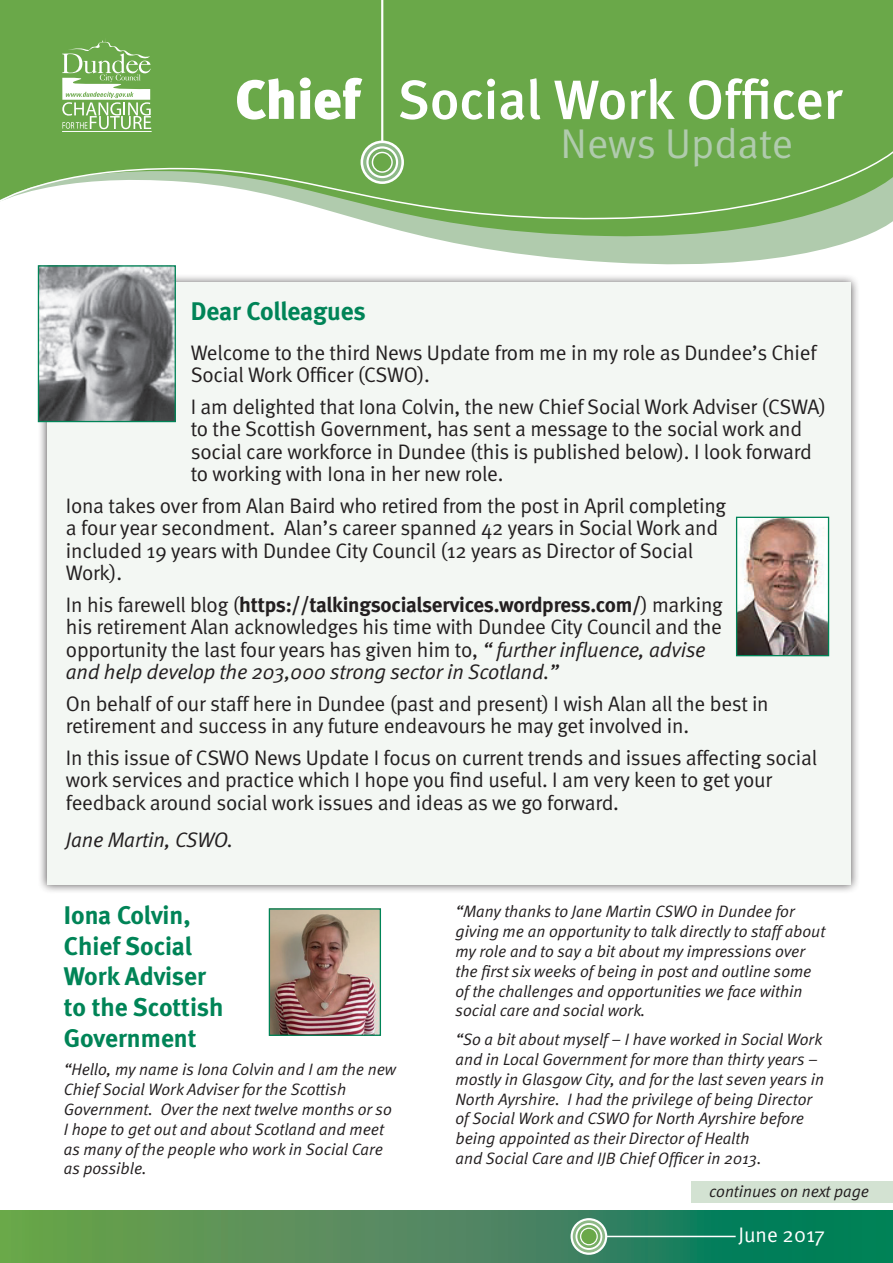
<style>
.page{position:relative;width:893px;height:1263px;background:#fff}
.page>*{position:absolute;margin:0;border:0;box-sizing:border-box;transform-origin:0 0}
.t1{font:500 55.2px "Meta Plus";color:#fff}
.t2{font:41.55px "Meta Normal";color:#b0cbad}
.t3{font:700 25.5px/30.6px "Meta";color:#008457}
.t4{font:21px/22.5px "Meta Normal";letter-spacing:-.01em;color:#231f20}
.t5{font:700 21px "Meta";letter-spacing:-.015em;color:#231f20}
.t6{font:italic 21px "Meta Normal";letter-spacing:-.01em;color:#231f20}
.t7{font:21px "Meta Normal";color:#fff}
.t8{font:italic 16.5px/19.8px "Meta Normal";color:#231f20}
.s1{font-weight:900}
.s2{font-family:"Meta Normal";font-weight:400}
.s3{font-style:italic}
</style>
<div class="page">
<svg style="left:0;top:1211px;width:893px;height:52px;background:#408b5a"></svg>
<div style="left:38px;top:274px;width:822px;height:621px;background:#231f20;opacity:.75"></div>
<div style="left:47px;top:283px;width:803px;height:602px;background:#f3f7f3"></div>
<svg style="left:37px;top:240px;width:823px;height:35px"></svg>
<svg style="left:0;top:0;width:893px;height:240px;background:#75ae57"></svg>
<svg style="left:62px;top:37px;width:89px;height:92px"></svg>
<hr style="left:62px;top:131px;width:90px;height:1px;background:#fff">
<hr style="left:381px;top:0;width:2px;height:152px;background:#fff">
<svg style="left:362px;top:142px;width:41px;height:41px"></svg>
<div style="left:361px;top:141px;width:43px;height:43px;border:3px solid #fff;border-radius:50%"></div>
<div style="left:366px;top:146px;width:32px;height:32px;border:2px solid #fff;border-radius:50%"></div>
<img style="left:40px;top:267px;width:134px;height:153px">
<div style="left:38px;top:265px;width:138px;height:157px;border:1px solid #008457"></div>
<svg style="left:0;top:149px;width:893px;height:72px"></svg>
<hr style="left:588px;top:1236px;width:148px;height:1px;background:#fff">
<svg style="left:572px;top:1219px;width:34px;height:35px"></svg>
<div style="left:571px;top:1218px;width:36px;height:37px;border:2px solid #fff;border-radius:50%"></div>
<svg style="left:576px;top:1224px;width:25px;height:25px"></svg>
<div style="left:575px;top:1223px;width:27px;height:27px;border:2px solid #fff;border-radius:50%"></div>
<div style="left:581px;top:1228px;width:16px;height:17px;background:#6aa849;border-radius:50%"></div>
<div style="left:580px;top:1227px;width:18px;height:18px;border:1px solid #fff;border-radius:50%"></div>
<img style="left:271px;top:910px;width:108px;height:124px">
<div style="left:269px;top:908px;width:112px;height:128px;border:1px solid #008457"></div>
<div style="left:691px;top:1182px;width:202px;height:21px;background:#d3e2d2"></div>
<img style="left:738px;top:519px;width:89px;height:135px">
<div style="left:736px;top:517px;width:93px;height:139px;border:1px solid #008457"></div>
<h1 class="t1" style="left:235px;top:68px;width:609px"><span class="s1">Chief</span> Social Work Officer</h1>
<h2 class="t2" style="left:561px;top:120px;width:234px">News Update</h2>
<p class="t3" style="left:191px;top:295px;width:177px">Dear Colleagues</p>
<p class="t4" style="left:191px;top:341px;width:627px">Welcome to the third News Update from me in my role as Dundee’s Chief<br>Social Work Officer (CSWO).</p>
<p class="t4" style="left:191px;top:395px;width:637px">I am delighted that Iona Colvin, the new Chief Social Work Adviser (CSWA) to the Scottish Government, has sent a message to the social work and social care workforce in Dundee (this is published below). I look forward to working with Iona in her new role.</p>
<p class="t4" style="left:66px;top:494px;width:662px">Iona takes over from Alan Baird who retired from the post in April completing a four year secondment. Alan’s career spanned 42 years in Social Work and included 19 years with Dundee City Council (12 years as Director of Social Work).</p>
<p class="t5" style="left:66px;top:592px;width:658px"><span class="s2">In his farewell blog (</span>https://talkingsocialservices.wordpress.com/<span class="s2">) marking</span></p>
<p class="t4" style="left:66px;top:615px;width:658px">his retirement Alan acknowledges his time with Dundee City Council and the opportunity the last four years has given him to, <span class="s3">“ further influence, advise and help develop the 203,000 strong sector in Scotland.”</span></p>
<p class="t4" style="left:66px;top:692px;width:704px">On behalf of our staff here in Dundee (past and present) I wish Alan all the best in retirement and success in any future endeavours he may get involved in.</p>
<p class="t4" style="left:66px;top:746px;width:753px">In this issue of CSWO News Update I focus on current trends and issues affecting social work services and practice which I hope you find useful. I am very keen to get your feedback around social work issues and ideas as we go forward.</p>
<p class="t6" style="left:66px;top:828px;width:169px">Jane Martin, CSWO.</p>
<p class="t3" style="left:64px;top:900px;width:161px">Iona Colvin,<br>Chief Social<br>Work Adviser to the Scottish<br>Government</p>
<p class="t8" style="left:64px;top:1059px;width:334px">“Hello, my name is Iona Colvin and I am the new Chief Social Work Adviser for the Scottish Government. Over the next twelve months or so I hope to get out and about Scotland and meet as many of the people who work in Social Care as possible.</p>
<p class="t8" style="left:455px;top:902px;width:371px">“Many thanks to Jane Martin CSWO in Dundee for giving me an opportunity to talk directly to staff about my role and to say a bit about my impressions over the first six weeks of being in post and outline some of the challenges and opportunities we face within social care and social work.</p>
<p class="t8" style="left:455px;top:1029px;width:370px">“So a bit about myself – I have worked in Social Work and in Local Government for more than thirty years – mostly in Glasgow City, and for the last seven years in North Ayrshire. I had the privilege of being Director of Social Work and CSWO for North Ayrshire before being appointed as their Director of Health<br>and Social Care and IJB Chief Officer in 2013.</p>
<p class="t8" style="left:709px;top:1181px;width:161px">continues on next page</p>
<p class="t7" style="left:738px;top:1223px;width:88px">June 2017</p>
</div>
